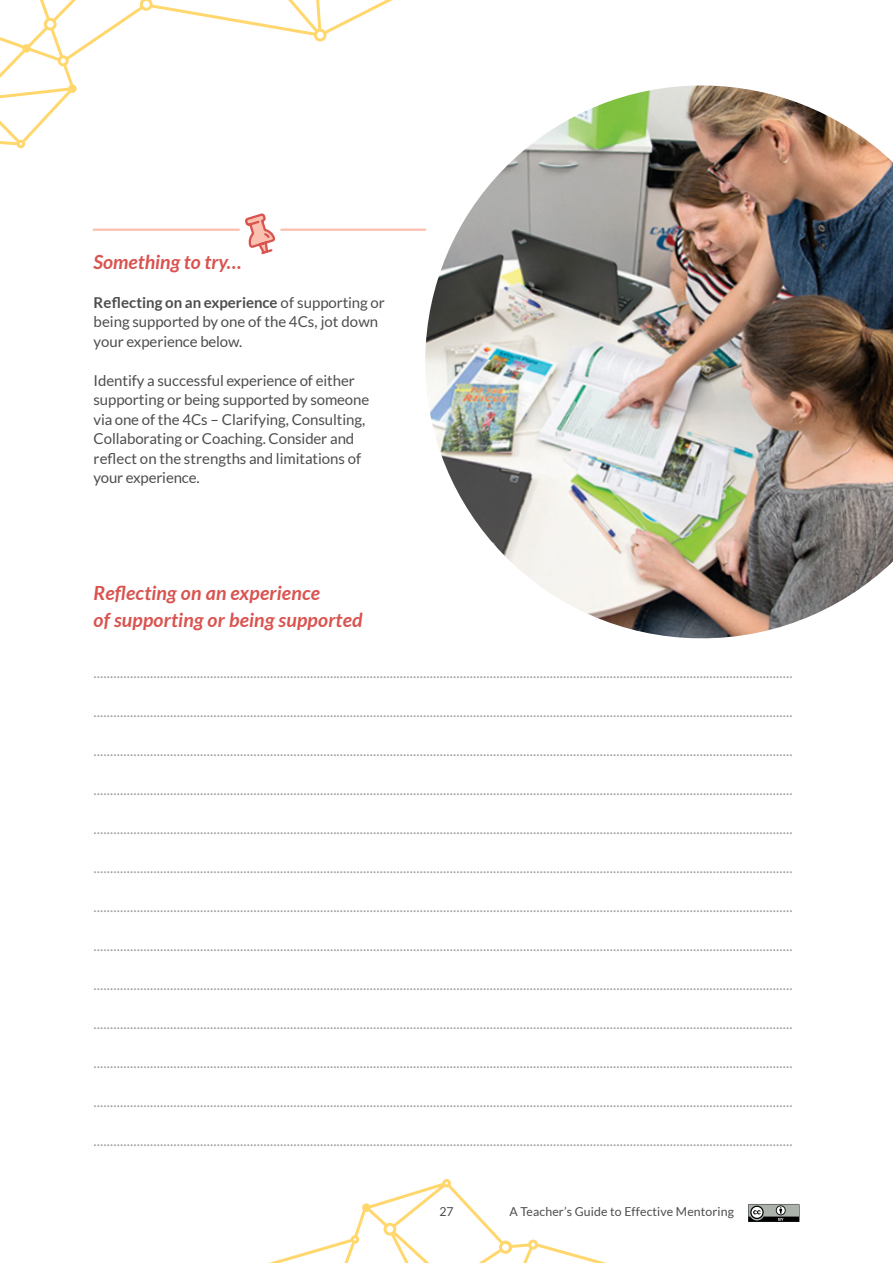
<style>
.page{position:relative;width:893px;height:1263px;background:#fff}
.page>*{position:absolute;margin:0;border:0;box-sizing:border-box;transform-origin:0 0}
.Body{font:italic 700 19.5px/27px "Lato";letter-spacing:.01em;color:#d9534f}
.Body-2{font:15px "Lato";color:#9d9fa2}
.Body-3{font:15px/19.5px "Lato";letter-spacing:-.005em;color:#4d4d4f}
.t1{font:12.3px "Lato";letter-spacing:.01em;color:#4d4d4f}
.s1{font-weight:700}
</style>
<div class="page">
<svg style="left:748px;top:1204px;width:51px;height:18px"></svg>
<svg style="left:269px;top:1179px;width:338px;height:84px"></svg>
<svg style="left:0;top:0;width:393px;height:148px"></svg>
<img style="left:416px;top:85px;width:477px;height:554px">
<hr style="left:281px;top:229px;width:144px;height:2px;background:#fbc0af">
<hr style="left:94px;top:229px;width:145px;height:2px;background:#fbc0af">
<svg style="left:245px;top:213px;width:31px;height:42px"></svg>
<p class="Body" style="left:94px;top:248px;width:149px">Something to try…</p>
<p class="Body-3" style="left:94px;top:292px;width:293px"><span class="s1">Reflecting on an experience</span> of supporting or being supported by one of the 4Cs, jot down your experience below.</p>
<p class="Body-3" style="left:94px;top:370px;width:277px">Identify a successful experience of either supporting or being supported by someone via one of the 4Cs – Clarifying, Consulting, Collaborating or Coaching. Consider and reflect on the strengths and limitations of your experience.</p>
<p class="Body" style="left:94px;top:580px;width:271px">Reflecting on an experience<br>of supporting or being supported</p>
<p class="Body-2" style="left:94px;top:664px;width:701px">..................................................................................................................................................................................................................</p>
<p class="Body-2" style="left:94px;top:703px;width:701px">..................................................................................................................................................................................................................</p>
<p class="Body-2" style="left:94px;top:742px;width:701px">..................................................................................................................................................................................................................</p>
<p class="Body-2" style="left:94px;top:781px;width:701px">..................................................................................................................................................................................................................</p>
<p class="Body-2" style="left:94px;top:820px;width:701px">..................................................................................................................................................................................................................</p>
<p class="Body-2" style="left:94px;top:859px;width:701px">..................................................................................................................................................................................................................</p>
<p class="Body-2" style="left:94px;top:898px;width:701px">..................................................................................................................................................................................................................</p>
<p class="Body-2" style="left:94px;top:937px;width:701px">..................................................................................................................................................................................................................</p>
<p class="Body-2" style="left:94px;top:976px;width:701px">..................................................................................................................................................................................................................</p>
<p class="Body-2" style="left:94px;top:1015px;width:701px">..................................................................................................................................................................................................................</p>
<p class="Body-2" style="left:94px;top:1054px;width:701px">..................................................................................................................................................................................................................</p>
<p class="Body-2" style="left:94px;top:1093px;width:701px">..................................................................................................................................................................................................................</p>
<p class="Body-2" style="left:94px;top:1132px;width:701px">..................................................................................................................................................................................................................</p>
<p class="t1" style="left:439px;top:1205px;width:16px">27</p>
<p class="t1" style="left:510px;top:1205px;width:226px">A Teacher’s Guide to Effective Mentoring</p>
</div>
